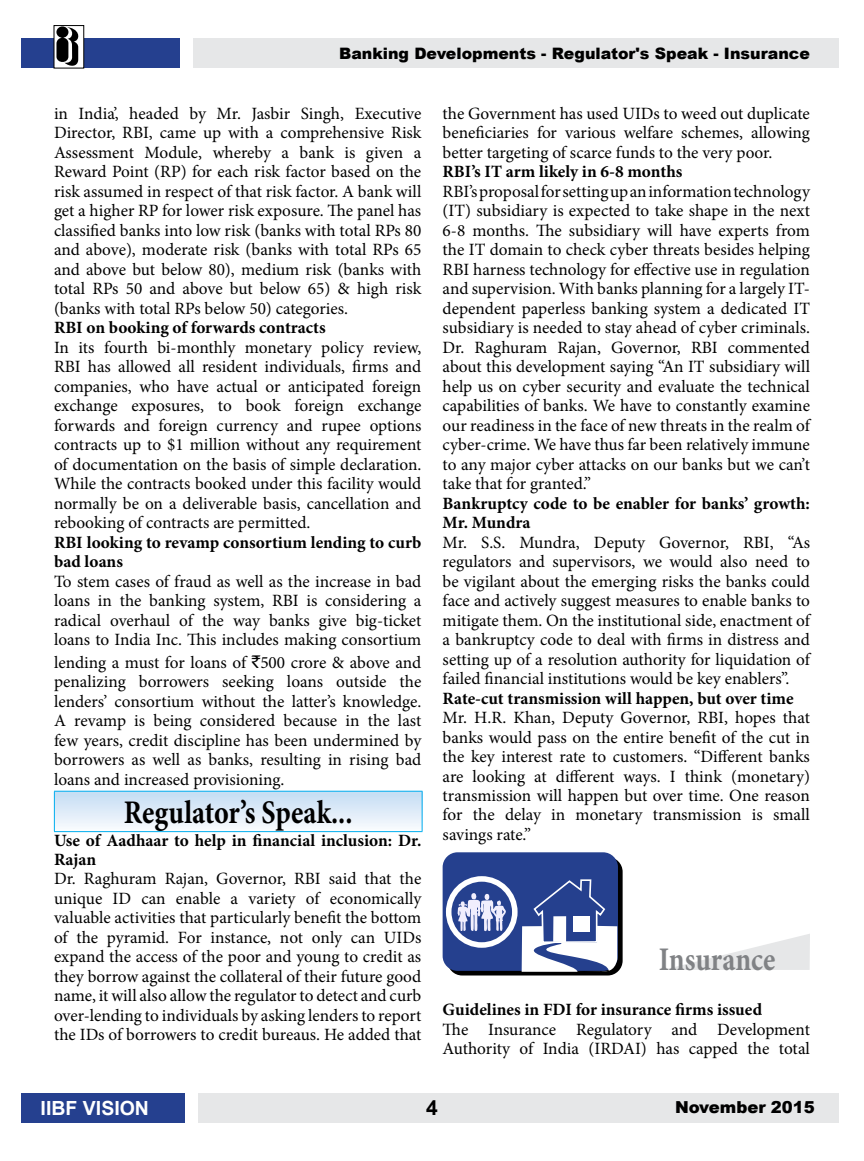
<style>
.page{position:relative;width:864px;height:1161px;background:#fff}
.page>*{position:absolute;margin:0;border:0;box-sizing:border-box;transform-origin:0 0}
.t1{font:700 33px "Minion Pro";letter-spacing:.005em;color:#000;scale:.85 1}
.t2{font:700 33px "Minion Pro";color:#808285;scale:.85 1}
.t3{font:700 21px "Arial";color:#000}
.t4{font:700 19.5px "Arial";color:#fff}
.t5{font:17.25px/19.5px "Minion Pro";color:#000;text-align:justify}
.t6{font:700 17.25px/19.5px "Minion Pro";color:#000}
.t7{font:900 16.5px "Arial";color:#000}
.t8{font:900 15.75px "Arial";color:#000}
.s1{font-family:"Rupee Foradian"}
</style>
<div class="page">
<div style="left:193px;top:38px;width:645px;height:30px;background:#e6e7e8"></div>
<div style="left:21px;top:38px;width:159px;height:30px;background:#25408f"></div>
<div style="left:198px;top:1093px;width:640px;height:30px;background:#e6e7e8"></div>
<div style="left:21px;top:1093px;width:164px;height:30px;background:#25408f"></div>
<div style="left:54px;top:26px;width:30px;height:42px;background:#fff"></div>
<svg style="left:56px;top:27px;width:23px;height:39px"></svg>
<div style="left:54px;top:791px;width:368px;height:41px;background:linear-gradient(to bottom,#c3dcf3,#fbfcfe)"></div>
<hr style="left:54px;top:791px;width:368px;height:1px;background:#00aeef">
<hr style="left:54px;top:792px;width:1px;height:39px;background:#00aeef">
<hr style="left:422px;top:792px;width:1px;height:39px;background:#00aeef">
<hr style="left:54px;top:831px;width:368px;height:1px;background:#00aeef">
<div style="left:447px;top:857px;width:176px;height:119px;background:#000;border-radius:15px"></div>
<div style="left:443px;top:852px;width:175px;height:119px;background:#25408e;border-radius:15px"></div>
<svg style="left:446px;top:876px;width:171px;height:96px"></svg>
<svg style="left:664px;top:934px;width:146px;height:36px"></svg>
<p class="t8" style="left:339px;top:42px;width:472px">Banking Developments - Regulator's Speak - Insurance</p>
<p class="t5" style="left:54px;top:104px;width:369px">in India’, headed by Mr. Jasbir Singh, Executive Director, RBI, came up with a comprehensive Risk Assessment Module, whereby a bank is given a Reward Point (RP) for each risk factor based on the risk assumed in respect of that risk factor. A bank will get a higher RP for lower risk exposure. The panel has classified banks into low risk (banks with total RPs 80 and above), moderate risk (banks with total RPs 65 and above but below 80), medium risk (banks with total RPs 50 and above but below 65) &amp; high risk (banks with total RPs below 50) categories.</p>
<p class="t6" style="left:54px;top:318px;width:273px">RBI on booking of forwards contracts</p>
<p class="t5" style="left:54px;top:338px;width:369px">In its fourth bi-monthly monetary policy review, RBI has allowed all resident individuals, firms and companies, who have actual or anticipated foreign exchange exposures, to book foreign exchange forwards and foreign currency and rupee options contracts up to $1 million without any requirement of documentation on the basis of simple declaration.<br>While the contracts booked under this facility would normally be on a deliverable basis, cancellation and rebooking of contracts are permitted.</p>
<p class="t6" style="left:54px;top:532px;width:369px">RBI looking to revamp consortium lending to curb bad loans</p>
<p class="t5" style="left:54px;top:571px;width:369px">To stem cases of fraud as well as the increase in bad loans in the banking system, RBI is considering a radical overhaul of the way banks give big-ticket loans to India Inc. This includes making consortium</p>
<p class="t5" style="left:54px;top:652px;width:369px">lending a must for loans of <span class="s1">`</span>500 crore &amp; above and penalizing borrowers seeking loans outside the lenders’ consortium without the latter’s knowledge.<br>A revamp is being considered because in the last few years, credit discipline has been undermined by borrowers as well as banks, resulting in rising bad loans and increased provisioning.</p>
<h1 class="t1" style="left:124px;top:790px;width:270px">Regulator’s Speak...</h1>
<p class="t6" style="left:54px;top:830px;width:369px">Use of Aadhaar to help in financial inclusion: Dr.<br>Rajan</p>
<p class="t5" style="left:54px;top:869px;width:369px">Dr. Raghuram Rajan, Governor, RBI said that the unique ID can enable a variety of economically valuable activities that particularly benefit the bottom of the pyramid. For instance, not only can UIDs expand the access of the poor and young to credit as they borrow against the collateral of their future good name, it will also allow the regulator to detect and curb over-lending to individuals by asking lenders to report the IDs of borrowers to credit bureaus. He added that</p>
<p class="t5" style="left:443px;top:104px;width:369px">the Government has used UIDs to weed out duplicate beneficiaries for various welfare schemes, allowing better targeting of scarce funds to the very poor.</p>
<p class="t6" style="left:443px;top:162px;width:241px">RBI’s IT arm likely in 6-8 months</p>
<p class="t5" style="left:443px;top:182px;width:369px">RBI’s proposal for setting up an information technology (IT) subsidiary is expected to take shape in the next 6-8 months. The subsidiary will have experts from the IT domain to check cyber threats besides helping RBI harness technology for effective use in regulation and supervision. With banks planning for a largely IT&shy;dependent paperless banking system a dedicated IT subsidiary is needed to stay ahead of cyber criminals.<br>Dr. Raghuram Rajan, Governor, RBI commented about this development saying “An IT subsidiary will help us on cyber security and evaluate the technical capabilities of banks. We have to constantly examine our readiness in the face of new threats in the realm of cyber-crime. We have thus far been relatively immune to any major cyber attacks on our banks but we can’t take that for granted.”</p>
<p class="t6" style="left:443px;top:493px;width:369px">Bankruptcy code to be enabler for banks’ growth:<br>Mr. Mundra</p>
<p class="t5" style="left:443px;top:532px;width:369px">Mr. S.S. Mundra, Deputy Governor, RBI, “As regulators and supervisors, we would also need to be vigilant about the emerging risks the banks could face and actively suggest measures to enable banks to mitigate them. On the institutional side, enactment of a bankruptcy code to deal with firms in distress and setting up of a resolution authority for liquidation of failed financial institutions would be key enablers”.</p>
<p class="t6" style="left:443px;top:688px;width:352px">Rate-cut transmission will happen, but over time</p>
<p class="t5" style="left:443px;top:708px;width:369px">Mr. H.R. Khan, Deputy Governor, RBI, hopes that banks would pass on the entire benefit of the cut in the key interest rate to customers. “Different banks are looking at different ways. I think (monetary) transmission will happen but over time. One reason for the delay in monetary transmission is small savings rate.”</p>
<h1 class="t2" style="left:659px;top:936px;width:139px">Insurance</h1>
<p class="t6" style="left:443px;top:1000px;width:321px">Guidelines in FDI for insurance firms issued</p>
<p class="t5" style="left:443px;top:1020px;width:369px">The Insurance Regulatory and Development<br>Authority of India (IRDAI) has capped the total</p>
<p class="t4" style="left:41px;top:1095px;width:110px">IIBF VISION</p>
<p class="t3" style="left:426px;top:1094px;width:13px">4</p>
<p class="t7" style="left:675px;top:1095px;width:141px">November 2015</p>
</div>
